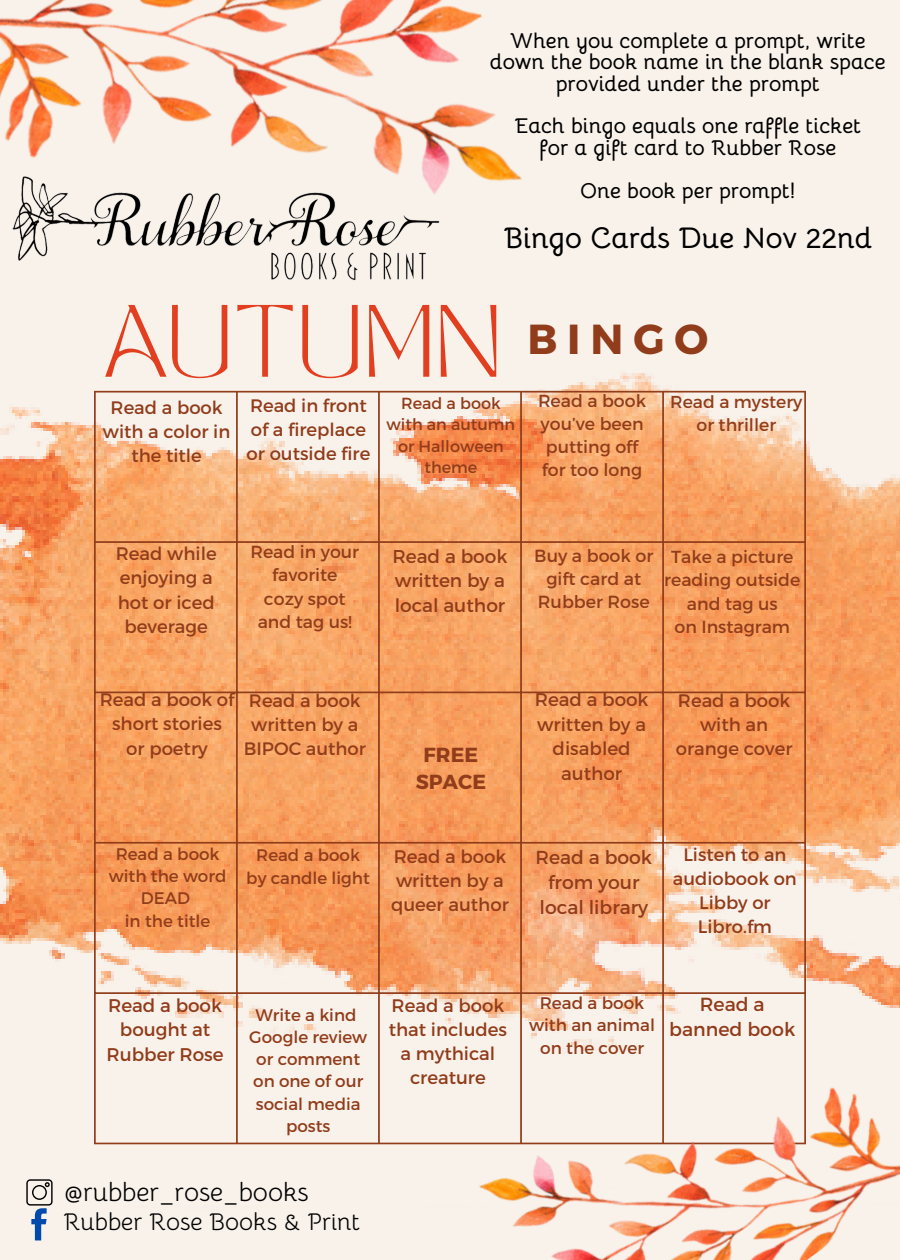
<style>
.page{position:relative;width:900px;height:1260px;background:#f8f2eb}
.page>*{position:absolute;margin:0;border:0;box-sizing:border-box;transform-origin:0 0}
.t1{font:71.75px "TAN MONCHERI Regular";color:#e23f20}
.t2{font:700 42px "Montserrat";letter-spacing:.235em;color:#913c1a}
.t3{font:700 29.25px "Bellota";color:#000}
.t4{font:26px "Bellota";color:#000}
.t5{font:24.25px "Bellota";color:#000}
.t6{font:700 21.5px/21.5px "Bellota";color:#000;text-align:center}
.t7{font:700 20.25px/27.2px "Montserrat";color:#913c1a;text-align:center}
.t8{font:19px "Montserrat";color:#913c1a}
.t9{font:18.75px "Montserrat";color:#913c1a}
.t10{font:18.5px "Montserrat";color:#913c1a}
.t11{font:18.25px "Montserrat";color:#913c1a}
.t12{font:18px "Montserrat";color:#913c1a}
.t13{font:17.5px "Montserrat";color:#913c1a}
.t14{font:17.25px "Montserrat";color:#913c1a}
.t15{font:16.75px "Montserrat";color:#913c1a}
.t16{font:16px "Montserrat";color:#913c1a}
</style>
<div class="page">
<img style="left:0;top:373px;width:900px;height:772px">
<hr style="left:94px;top:393px;width:2px;height:750px;background:#913c1a">
<hr style="left:236px;top:393px;width:2px;height:750px;background:#913c1a">
<hr style="left:378px;top:393px;width:2px;height:750px;background:#913c1a">
<hr style="left:520px;top:393px;width:2px;height:750px;background:#913c1a">
<hr style="left:662px;top:393px;width:2px;height:750px;background:#913c1a">
<hr style="left:804px;top:393px;width:2px;height:750px;background:#913c1a">
<hr style="left:94px;top:391px;width:712px;height:2px;background:#913c1a">
<hr style="left:94px;top:541px;width:712px;height:2px;background:#913c1a">
<hr style="left:94px;top:692px;width:712px;height:1px;background:#913c1a">
<hr style="left:94px;top:842px;width:712px;height:2px;background:#913c1a">
<hr style="left:94px;top:992px;width:712px;height:2px;background:#913c1a">
<hr style="left:94px;top:1143px;width:712px;height:1px;background:#913c1a">
<img style="left:472px;top:964px;width:428px;height:296px">
<svg style="left:26px;top:1179px;width:27px;height:61px"></svg>
<img style="left:0;top:0;width:522px;height:183px">
<img style="left:7px;top:168px;width:435px;height:112px">
<p class="t6" style="left:490px;top:30px;width:397px">When you complete a prompt, write down the book name in the blank space provided under the prompt</p>
<p class="t6" style="left:514px;top:115px;width:348px">Each bingo equals one raffle ticket for a gift card to Rubber Rose</p>
<p class="t6" style="left:580px;top:180px;width:217px">One book per prompt!</p>
<p class="t3" style="left:503px;top:220px;width:370px">Bingo Cards Due Nov 22nd</p>
<h6 class="t1" style="left:104px;top:304px;width:400px">AUTUMN</h6>
<h3 class="t12" style="left:111px;top:396px;width:114px">Read a book</h3>
<p class="t12" style="left:103px;top:420px;width:129px">with a color in</p>
<p class="t12" style="left:131px;top:444px;width:72px">the title</p>
<p class="t12" style="left:250px;top:394px;width:118px">Read in front</p>
<p class="t12" style="left:251px;top:418px;width:117px">of a fireplace</p>
<p class="t12" style="left:247px;top:442px;width:125px">or outside fire</p>
<p class="t16" style="left:401px;top:393px;width:101px">Read a book</p>
<p class="t16" style="left:387px;top:414px;width:130px">with an autumn</p>
<p class="t16" style="left:398px;top:436px;width:107px">or Halloween</p>
<p class="t16" style="left:425px;top:457px;width:54px">theme</p>
<h6 class="t2" style="left:527px;top:312px;width:182px">BINGO</h6>
<p class="t13" style="left:538px;top:389px;width:110px">Read a book</p>
<p class="t13" style="left:541px;top:412px;width:104px">you’ve been</p>
<p class="t13" style="left:546px;top:435px;width:94px">putting off</p>
<p class="t13" style="left:542px;top:459px;width:102px">for too long</p>
<p class="t14" style="left:670px;top:391px;width:134px">Read a mystery</p>
<p class="t14" style="left:697px;top:414px;width:81px">or thriller</p>
<h1 class="t11" style="left:116px;top:542px;width:102px">Read while</h1>
<h2 class="t11" style="left:120px;top:566px;width:94px">enjoying a</h2>
<p class="t11" style="left:118px;top:590px;width:99px">hot or iced</p>
<p class="t11" style="left:125px;top:614px;width:85px">beverage</p>
<p class="t13" style="left:251px;top:541px;width:110px">Read in your</p>
<p class="t13" style="left:272px;top:564px;width:67px">favorite</p>
<p class="t13" style="left:264px;top:587px;width:83px">cozy spot</p>
<p class="t13" style="left:258px;top:610px;width:96px">and tag us!</p>
<p class="t12" style="left:100px;top:688px;width:136px">Read a book of</p>
<p class="t12" style="left:112px;top:712px;width:111px">short stories</p>
<p class="t12" style="left:126px;top:736px;width:83px">or poetry</p>
<p class="t12" style="left:249px;top:688px;width:113px">Read a book</p>
<p class="t12" style="left:251px;top:712px;width:109px">written by a</p>
<p class="t12" style="left:244px;top:736px;width:124px">BIPOC author</p>
<p class="t10" style="left:392px;top:544px;width:117px">Read a book</p>
<p class="t10" style="left:395px;top:569px;width:112px">written by a</p>
<p class="t10" style="left:395px;top:593px;width:112px">local author</p>
<p class="t7" style="left:416px;top:740px;width:72px">FREE<br>SPACE</p>
<p class="t15" style="left:116px;top:843px;width:105px">Read a book</p>
<p class="t15" style="left:109px;top:865px;width:119px">with the word</p>
<p class="t15" style="left:141px;top:887px;width:51px">DEAD</p>
<p class="t15" style="left:125px;top:910px;width:87px">in the title</p>
<p class="t15" style="left:256px;top:845px;width:105px">Read a book</p>
<p class="t15" style="left:246px;top:867px;width:125px">by candle light</p>
<p class="t11" style="left:394px;top:845px;width:114px">Read a book</p>
<p class="t11" style="left:396px;top:869px;width:109px">written by a</p>
<p class="t11" style="left:391px;top:893px;width:119px">queer author</p>
<p class="t13" style="left:534px;top:544px;width:121px">Buy a book or</p>
<h5 class="t13" style="left:546px;top:567px;width:96px">gift card at</h5>
<p class="t13" style="left:538px;top:591px;width:113px">Rubber Rose</p>
<p class="t13" style="left:671px;top:546px;width:124px">Take a picture</p>
<p class="t13" style="left:664px;top:569px;width:137px">reading outside</p>
<p class="t13" style="left:687px;top:592px;width:92px">and tag us</p>
<p class="t13" style="left:674px;top:615px;width:117px">on Instagram</p>
<p class="t11" style="left:535px;top:688px;width:115px">Read a book</p>
<p class="t11" style="left:537px;top:712px;width:111px">written by a</p>
<p class="t11" style="left:553px;top:737px;width:80px">disabled</p>
<p class="t11" style="left:561px;top:761px;width:63px">author</p>
<p class="t12" style="left:678px;top:689px;width:114px">Read a book</p>
<p class="t12" style="left:700px;top:713px;width:70px">with an</p>
<p class="t12" style="left:676px;top:737px;width:118px">orange cover</p>
<p class="t9" style="left:536px;top:845px;width:118px">Read a book</p>
<p class="t9" style="left:548px;top:870px;width:93px">from your</p>
<p class="t9" style="left:540px;top:895px;width:110px">local library</p>
<p class="t12" style="left:683px;top:843px;width:105px">Listen to an</p>
<p class="t12" style="left:673px;top:867px;width:125px">audiobook on</p>
<p class="t12" style="left:699px;top:890px;width:73px">Libby or</p>
<p class="t12" style="left:698px;top:914px;width:75px">Libro.fm</p>
<p class="t11" style="left:108px;top:993px;width:115px">Read a book</p>
<p class="t11" style="left:120px;top:1018px;width:92px">bought at</p>
<p class="t11" style="left:107px;top:1042px;width:119px">Rubber Rose</p>
<p class="t15" style="left:256px;top:1004px;width:102px">Write a kind</p>
<p class="t15" style="left:249px;top:1026px;width:119px">Google review</p>
<p class="t15" style="left:256px;top:1048px;width:105px">or comment</p>
<p class="t15" style="left:253px;top:1071px;width:112px">on one of our</p>
<p class="t15" style="left:256px;top:1093px;width:106px">social media</p>
<p class="t15" style="left:286px;top:1115px;width:46px">posts</p>
<h4 class="t4" style="left:64px;top:1175px;width:246px">@rubber_rose_books</h4>
<p class="t5" style="left:64px;top:1207px;width:298px">Rubber Rose Books &amp; Print</p>
<p class="t11" style="left:392px;top:994px;width:114px">Read a book</p>
<p class="t11" style="left:389px;top:1018px;width:120px">that includes</p>
<p class="t11" style="left:401px;top:1042px;width:96px">a mythical</p>
<p class="t11" style="left:410px;top:1066px;width:77px">creature</p>
<p class="t15" style="left:540px;top:992px;width:106px">Read a book</p>
<p class="t15" style="left:529px;top:1014px;width:127px">with an animal</p>
<p class="t15" style="left:540px;top:1037px;width:105px">on the cover</p>
<p class="t8" style="left:700px;top:992px;width:66px">Read a</p>
<p class="t8" style="left:669px;top:1017px;width:128px">banned book</p>
</div>
